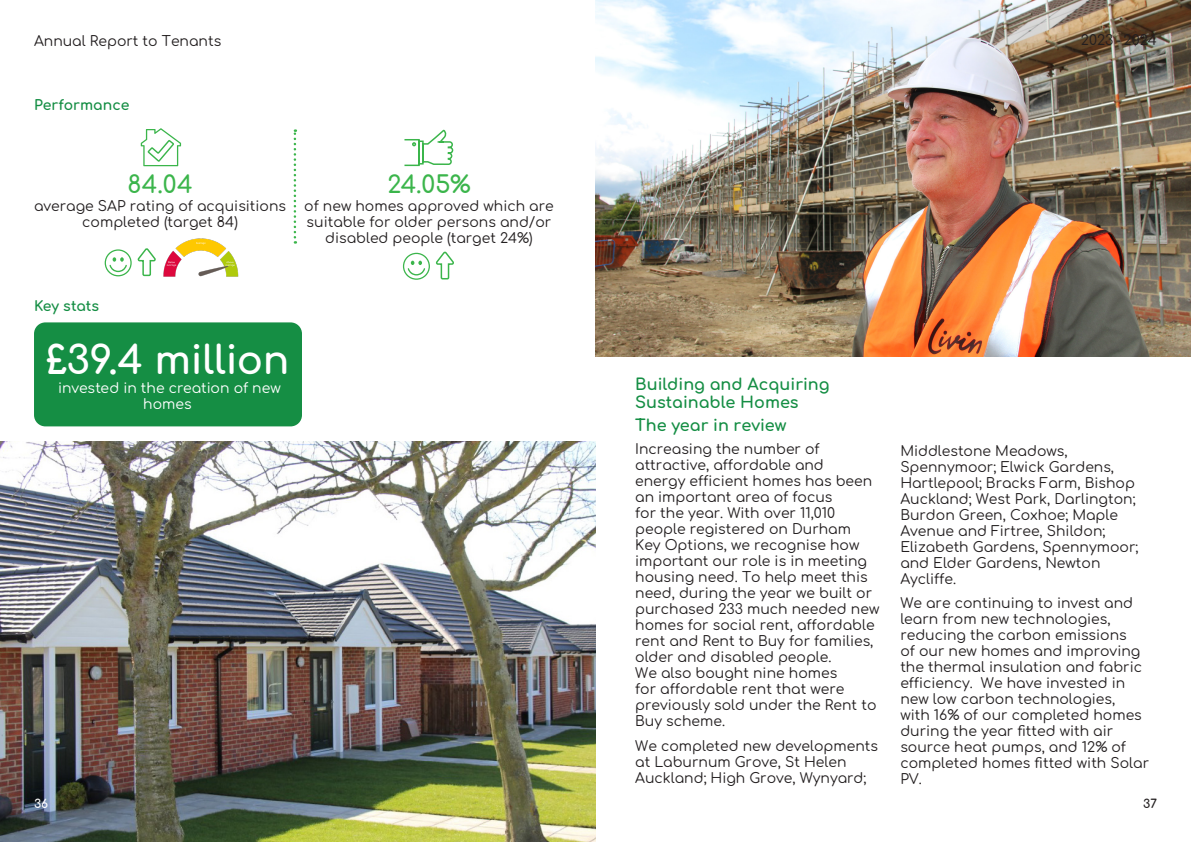
<style>
.page{position:relative;width:1191px;height:842px;background:#fff}
.page>*{position:absolute;margin:0;border:0;box-sizing:border-box;transform-origin:0 0}
.t1{font:39.1px "Comfortaa";letter-spacing:-.01em;color:#fff}
.t2{font:24px "Comfortaa";letter-spacing:.015em;color:#3bb54b}
.t3{font:16px/18px "Comfortaa";color:#158e44}
.t4{font:14px/16px "Comfortaa";color:#231f20}
.t5{font:14px/16px "Comfortaa";color:#fff;text-align:center}
.t6{font:14px "Comfortaa";color:#158e44}
.t7{font:12px "Comfortaa";color:#fff}
.t8{font:12px "Comfortaa";color:#231f20}
</style>
<div class="page">
<img style="left:595px;top:0;width:596px;height:357px">
<img style="left:0;top:441px;width:595px;height:401px">
<svg style="left:404px;top:129px;width:50px;height:38px"></svg>
<svg style="left:294px;top:129px;width:2px;height:115px"></svg>
<svg style="left:141px;top:128px;width:40px;height:38px"></svg>
<div style="left:34px;top:322px;width:268px;height:104px;background:#158e44;border-radius:11px"></div>
<img style="left:163px;top:238px;width:76px;height:39px">
<svg style="left:105px;top:248px;width:51px;height:29px"></svg>
<svg style="left:403px;top:251px;width:51px;height:29px"></svg>
<p class="t4" style="left:34px;top:32px;width:189px">Annual Report to Tenants</p>
<p class="t4" style="left:1081px;top:30px;width:78px">2023 - 2024</p>
<p class="t6" style="left:34px;top:92px;width:97px">Performance</p>
<p class="t2" style="left:127px;top:162px;width:67px">84.04</p>
<p class="t4" style="left:34px;top:197px;width:253px;text-align:center">average SAP rating of acquisitions completed (target 84)</p>
<p class="t2" style="left:387px;top:162px;width:85px">24.05%</p>
<p class="t4" style="left:304px;top:197px;width:251px;text-align:center">of new homes approved which are suitable for older persons and/or disabled people (target 24%)</p>
<p class="t6" style="left:34px;top:293px;width:67px">Key stats</p>
<p class="t1" style="left:45px;top:325px;width:246px">£39.4 million</p>
<p class="t5" style="left:58px;top:378px;width:224px">invested in the creation of new homes</p>
<p class="t3" style="left:635px;top:373px;width:196px">Building and Acquiring<br>Sustainable Homes</p>
<p class="t4" style="left:635px;top:439px;width:246px">Increasing the number of attractive, affordable and<br>energy efficient homes has been an important area of focus<br>for the year. With over 11,010 people registered on Durham<br>Key Options, we recognise how important our role is in meeting housing need. To help meet this need, during the year we built or purchased 233 much needed new homes for social rent, affordable rent and Rent to Buy for families, older and disabled people.<br>We also bought nine homes<br>for affordable rent that were previously sold under the Rent to<br>Buy scheme.</p>
<p class="t4" style="left:635px;top:736px;width:244px">We completed new developments at Laburnum Grove, St Helen<br>Auckland; High Grove, Wynyard;</p>
<p class="t3" style="left:635px;top:414px;width:153px">The year in review</p>
<p class="t4" style="left:900px;top:441px;width:239px">Middlestone Meadows,<br>Spennymoor; Elwick Gardens,<br>Hartlepool; Bracks Farm, Bishop<br>Auckland; West Park, Darlington;<br>Burdon Green, Coxhoe; Maple<br>Avenue and Firtree, Shildon;<br>Elizabeth Gardens, Spennymoor; and Elder Gardens, Newton<br>Aycliffe.</p>
<p class="t4" style="left:900px;top:593px;width:250px">We are continuing to invest and learn from new technologies, reducing the carbon emissions<br>of our new homes and improving the thermal insulation and fabric efficiency. We have invested in new low carbon technologies,<br>with 16% of our completed homes during the year fitted with air source heat pumps, and 12% of completed homes fitted with Solar<br>PV.</p>
<p class="t7" style="left:34px;top:793px;width:16px">36</p>
<p class="t8" style="left:1143px;top:793px;width:15px">37</p>
</div>
